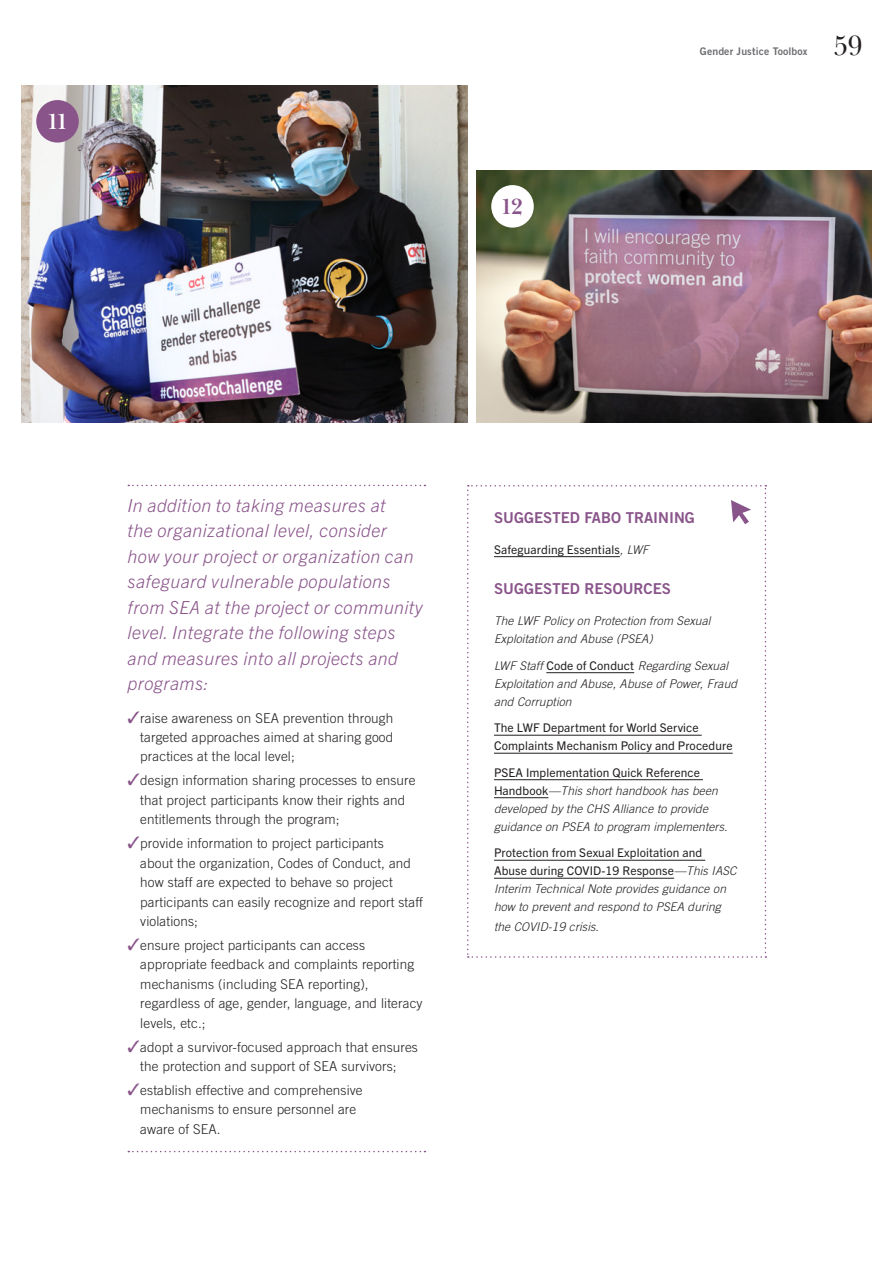
<style>
.page{position:relative;width:893px;height:1263px;background:#fff}
.page>*{position:absolute;margin:0;border:0;box-sizing:border-box;transform-origin:0 0}
.t1{font:28.5px "Baskerville Display PT";color:#231f20}
.t2{font:700 22.5px "Baskerville Display PT";color:#89548a}
.t3{font:700 22.5px "Baskerville Display PT";color:#fff}
.t4{font:italic 300 18px/25.5px "Trade Gothic Next LT Pro";letter-spacing:.02em;color:#89548a}
.t5{font:15px "Trade Gothic LT Std Bd 2";color:#89548a}
.t6{font:300 13.5px/19.5px "Trade Gothic LT Std";letter-spacing:.01em;color:#231f20}
.t7{font:italic 300 12px/18px "Trade Gothic LT Std";letter-spacing:.01em;color:#231f20}
.t8{font:12px/18px "Trade Gothic Next LT Pro";letter-spacing:.01em;color:#231f20}
.t9{font:10.5px "Trade Gothic LT Std Bd 2";letter-spacing:.01em;color:#6d6e71}
.s1{color:#89548a}
.s2{font-family:"Trade Gothic LT Std";font-weight:300;font-style:italic}
.s3{font-family:"Trade Gothic Next LT Pro";font-weight:400;font-style:normal}
</style>
<div class="page">
<svg style="left:128px;top:485px;width:297px;height:1px"></svg>
<svg style="left:128px;top:1151px;width:297px;height:1px"></svg>
<svg style="left:467px;top:485px;width:299px;height:473px"></svg>
<img style="left:476px;top:170px;width:396px;height:252px">
<img style="left:21px;top:85px;width:447px;height:337px">
<div style="left:491px;top:185px;width:43px;height:43px;background:#fff;border-radius:50%"></div>
<div style="left:36px;top:100px;width:43px;height:43px;background:#89548a;border-radius:50%"></div>
<h2 class="t3" style="left:48px;top:109px;width:20px">11</h2>
<h2 class="t2" style="left:502px;top:194px;width:23px">12</h2>
<p class="t9" style="left:700px;top:45px;width:109px">Gender Justice Toolbox</p>
<h1 class="t1" style="left:834px;top:29px;width:30px">59</h1>
<p class="t4" style="left:128px;top:491px;width:297px">In addition to taking measures at<br>the organizational level, consider how your project or organization can safeguard vulnerable populations from SEA at the project or community level. Integrate the following steps and measures into all projects and programs:</p>
<p class="t6" style="left:140px;top:708px;width:254px;text-align:justify;text-indent:-13px"><span class="s1">✓</span>raise awareness on SEA prevention through targeted approaches aimed at sharing good practices at the local level;</p>
<p class="t6" style="left:140px;top:770px;width:277px;text-indent:-13px"><span class="s1">✓</span>design information sharing processes to ensure that project participants know their rights and entitlements through the program;</p>
<p class="t6" style="left:140px;top:833px;width:284px;text-indent:-13px"><span class="s1">✓</span>provide information to project participants<br>about the organization, Codes of Conduct, and how staff are expected to behave so project participants can easily recognize and report staff violations;</p>
<p class="t6" style="left:140px;top:935px;width:284px;text-indent:-13px"><span class="s1">✓</span>ensure project participants can access appropriate feedback and complaints reporting mechanisms (including SEA reporting), regardless of age, gender, language, and literacy levels, etc.;</p>
<p class="t6" style="left:140px;top:1037px;width:279px;text-indent:-13px"><span class="s1">✓</span>adopt a survivor-focused approach that ensures the protection and support of SEA survivors;</p>
<p class="t6" style="left:140px;top:1080px;width:224px;text-indent:-13px"><span class="s1">✓</span>establish effective and comprehensive mechanisms to ensure personnel are aware of SEA.</p>
<p class="t5" style="left:494px;top:508px;width:202px">SUGGESTED FABO TRAINING</p>
<p class="t8" style="left:494px;top:539px;width:156px">Safeguarding Essentials<span class="s2">, LWF</span></p>
<p class="t5" style="left:494px;top:580px;width:179px">SUGGESTED RESOURCES</p>
<p class="t7" style="left:494px;top:612px;width:218px">The LWF Policy on Protection from Sexual<br>Exploitation and Abuse (PSEA)</p>
<p class="t7" style="left:494px;top:657px;width:245px">LWF Staff <span class="s3">Code of Conduct</span> Regarding Sexual<br>Exploitation and Abuse, Abuse of Power, Fraud and Corruption</p>
<p class="t8" style="left:494px;top:718px;width:240px">The LWF Department for World Service<br>Complaints Mechanism Policy and Procedure</p>
<p class="t8" style="left:494px;top:762px;width:207px">PSEA Implementation Quick Reference</p>
<p class="t7" style="left:494px;top:782px;width:235px"><span class="s3">Handbook</span>—This short handbook has been developed by the CHS Alliance to provide guidance on PSEA to program implementers.</p>
<p class="t8" style="left:494px;top:843px;width:244px">Protection from Sexual Exploitation and<br>Abuse during COVID-19 Response<span class="s2">—This IASC</span></p>
<p class="t7" style="left:494px;top:880px;width:233px">Interim Technical Note provides guidance on how to prevent and respond to PSEA during</p>
<p class="t7" style="left:494px;top:918px;width:106px">the COVID-19 crisis.</p>
</div>
